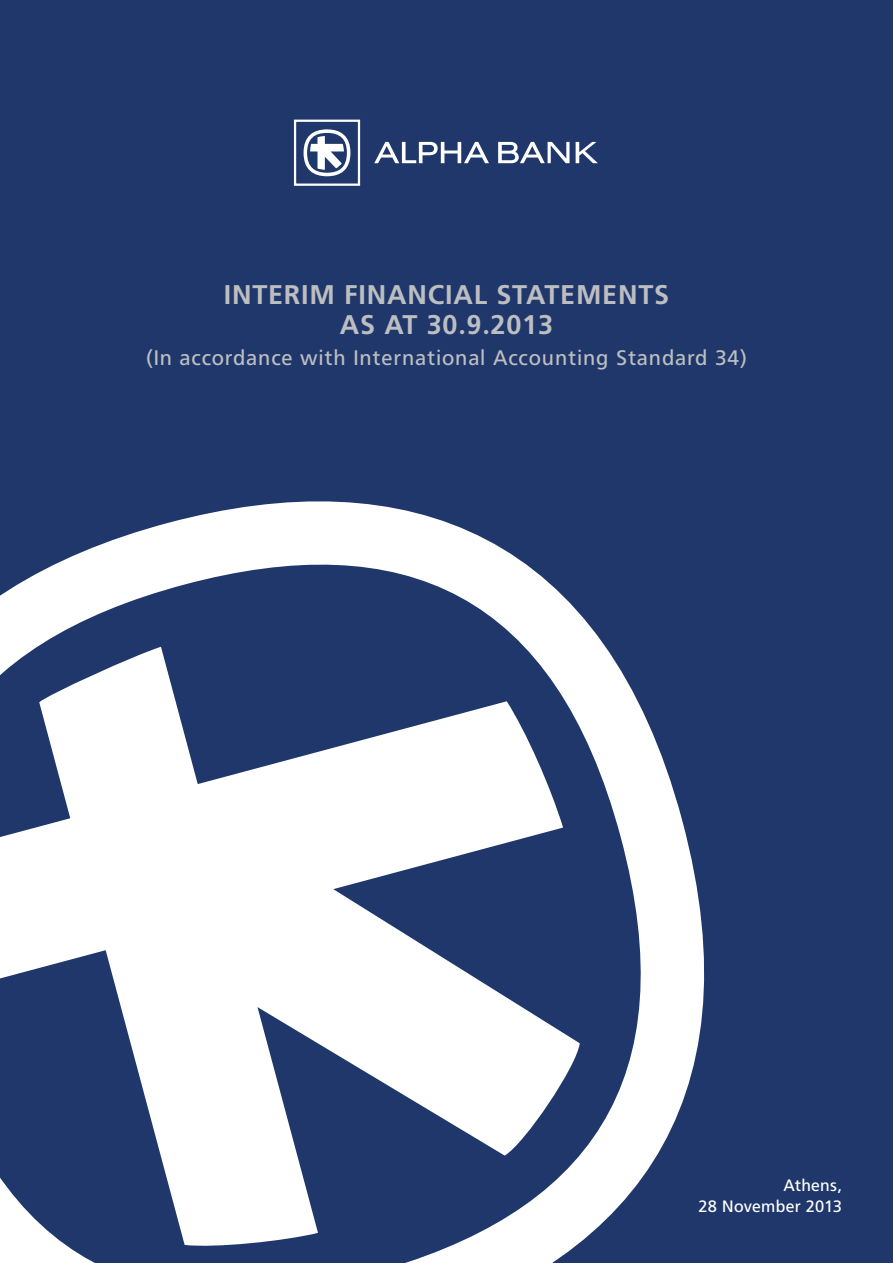
<style>
.page{position:relative;width:893px;height:1263px;background:#1f376b}
.page>*{position:absolute;margin:0;border:0;box-sizing:border-box;transform-origin:0 0}
.t1{font:700 27px/30px "PF Catalog";letter-spacing:.03em;color:#bcbec0;text-align:center}
.t2{font:21px "PF Catalog";letter-spacing:.04em;color:#bcbec0}
.t3{font:16.5px/21px "PF Catalog";letter-spacing:.015em;color:#fff;text-align:right}
</style>
<div class="page">
<svg style="left:0;top:501px;width:705px;height:762px"></svg>
<svg style="left:0;top:647px;width:580px;height:601px;fill:#fff"></svg>
<div style="left:294px;top:120px;width:66px;height:66px;background:#1f376b;border:2px solid #fff"></div>
<svg style="left:304px;top:129px;width:46px;height:47px"></svg>
<div style="left:307px;top:133px;width:40px;height:40px;background:#1f376b;border-radius:50%"></div>
<svg style="left:310px;top:136px;width:34px;height:34px"></svg>
<svg style="left:374px;top:142px;width:115px;height:21px"></svg>
<svg style="left:576px;top:142px;width:22px;height:21px"></svg>
<svg style="left:498px;top:142px;width:71px;height:21px"></svg>
<p class="t1" style="left:224px;top:279px;width:447px">INTERIM FINANCIAL STATEMENTS<br>AS AT 30.9.2013</p>
<p class="t2" style="left:146px;top:346px;width:601px">(In accordance with International Accounting Standard 34)</p>
<p class="t3" style="left:698px;top:1175px;width:145px">Athens,<br>28 November 2013</p>
</div>
